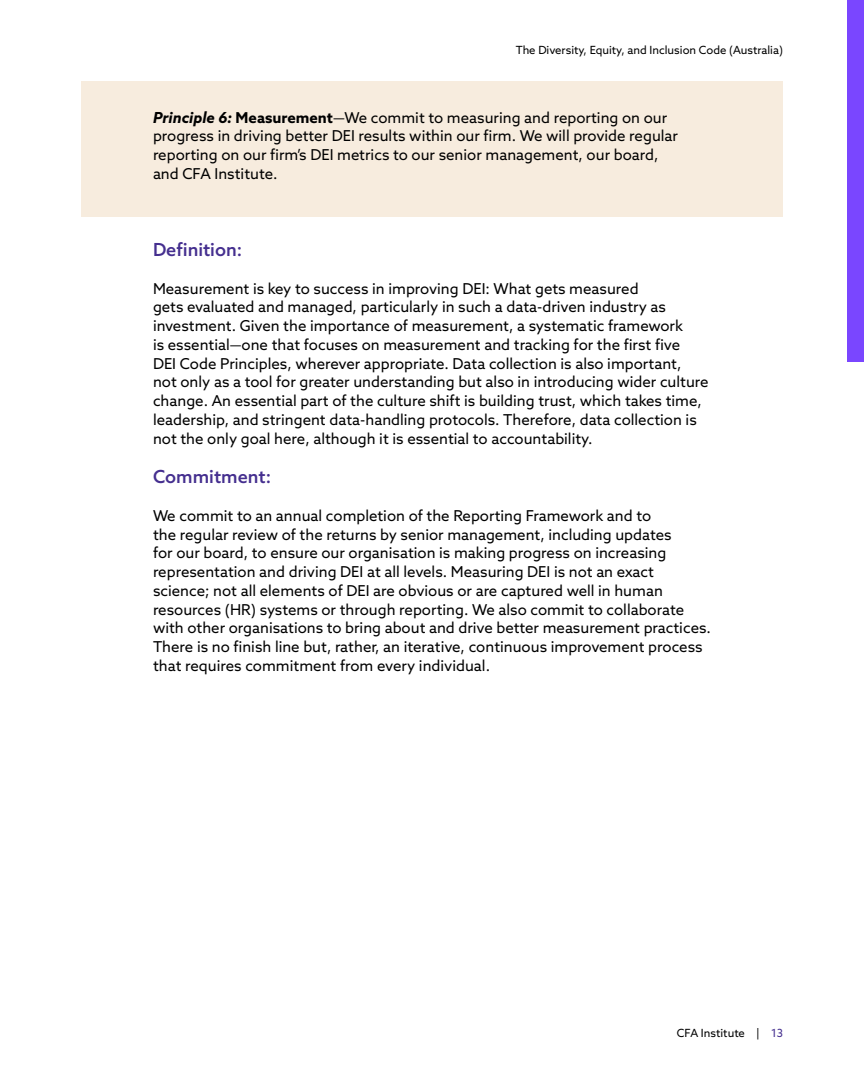
<style>
.page{position:relative;width:864px;height:1080px;background:#fff}
.page>*{position:absolute;margin:0;border:0;box-sizing:border-box;transform-origin:0 0}
.t1{font:500 18px "Azo Sans";color:#452f8f}
.Para{font:15px/18.8px "Azo Sans";color:#000}
.Box_Para{font:15px/18.8px "Azo Sans";color:#000}
.t2{font:11.25px "Azo Sans";color:#000}
.s1{font-weight:700;font-style:italic}
.s2{font-weight:700}
.s3{color:#452f8f}
</style>
<div class="page">
<div style="left:848px;top:0;width:16px;height:362px;background:#7a46ff"></div>
<div style="left:81px;top:81px;width:702px;height:135px;background:#f7ecde"></div>
<p class="t2" style="left:516px;top:43px;width:269px">The Diversity, Equity, and Inclusion Code (Australia)</p>
<p class="Box_Para" style="left:153px;top:108px;width:527px"><span class="s1">Principle 6:</span> <span class="s2">Measurement</span>—We commit to measuring and reporting on our progress in driving better DEI results within our firm. We will provide regular reporting on our firm’s DEI metrics to our senior management, our board, and CFA Institute.</p>
<h2 class="t1" style="left:153px;top:238px;width:91px">Definition:</h2>
<p class="Para" style="left:153px;top:279px;width:557px">Measurement is key to success in improving DEI: What gets measured<br>gets evaluated and managed, particularly in such a data-driven industry as investment. Given the importance of measurement, a systematic framework<br>is essential—one that focuses on measurement and tracking for the first five<br>DEI Code Principles, wherever appropriate. Data collection is also important, not only as a tool for greater understanding but also in introducing wider culture change. An essential part of the culture shift is building trust, which takes time, leadership, and stringent data-handling protocols. Therefore, data collection is not the only goal here, although it is essential to accountability.</p>
<h2 class="t1" style="left:153px;top:465px;width:120px">Commitment:</h2>
<p class="Para" style="left:153px;top:506px;width:560px">We commit to an annual completion of the Reporting Framework and to<br>the regular review of the returns by senior management, including updates<br>for our board, to ensure our organisation is making progress on increasing representation and driving DEI at all levels. Measuring DEI is not an exact science; not all elements of DEI are obvious or are captured well in human resources (HR) systems or through reporting. We also commit to collaborate with other organisations to bring about and drive better measurement practices.<br>There is no finish line but, rather, an iterative, continuous improvement process that requires commitment from every individual.</p>
<p class="t2" style="left:677px;top:1026px;width:108px">CFA Institute | <span class="s3">13</span></p>
</div>
